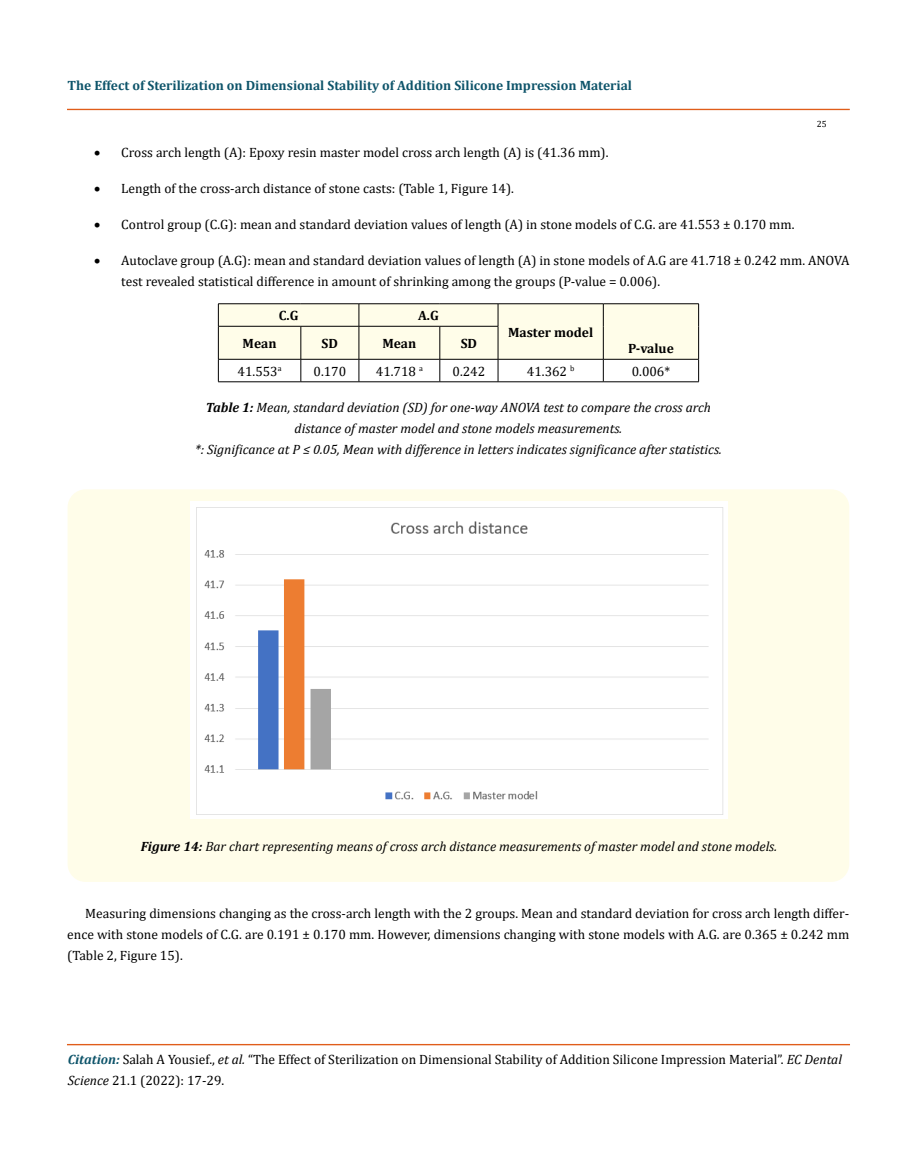
<style>
.page{position:relative;width:917px;height:1154px;background:#fff}
.page>*{position:absolute;margin:0;border:0;box-sizing:border-box;transform-origin:0 0}
.t1{font:13.5px/21px "Cambria";color:#000}
.t2{font:italic 13.5px/21px "Cambria";color:#000;text-align:center}
.t3{font:700 13.5px "Cambria";color:#0e546a}
.t4{font:700 13.5px "Cambria";color:#000}
.t5{font:9px "Cambria";color:#000}
.s1{font-weight:700}
.s2{font-weight:700;font-style:italic;color:#0e546a}
.s3{font-style:italic}
</style>
<div class="page">
<div style="left:67px;top:109px;width:782px;height:1px;border:1px solid #e05d1a"></div>
<div style="left:67px;top:1044px;width:782px;height:1px;border:1px solid #e05d1a"></div>
<hr style="left:218px;top:303px;width:83px;height:1px;background:#000">
<hr style="left:301px;top:303px;width:58px;height:1px;background:#000">
<hr style="left:359px;top:303px;width:81px;height:1px;background:#000">
<hr style="left:440px;top:303px;width:58px;height:1px;background:#000">
<hr style="left:498px;top:303px;width:105px;height:1px;background:#000">
<hr style="left:603px;top:303px;width:95px;height:1px;background:#000">
<svg style="left:218px;top:304px;width:481px;height:77px"></svg>
<hr style="left:218px;top:381px;width:83px;height:1px;background:#000">
<hr style="left:301px;top:381px;width:58px;height:1px;background:#000">
<hr style="left:359px;top:381px;width:81px;height:1px;background:#000">
<hr style="left:440px;top:381px;width:58px;height:1px;background:#000">
<hr style="left:498px;top:381px;width:105px;height:1px;background:#000">
<hr style="left:603px;top:381px;width:95px;height:1px;background:#000">
<div style="left:68px;top:489px;width:781px;height:393px;background:#fffde9;border-radius:18px"></div>
<img style="left:191px;top:502px;width:536px;height:317px">
<p class="t3" style="left:68px;top:76px;width:566px">The Effect of Sterilization on Dimensional Stability of Addition Silicone Impression Material</p>
<p class="t5" style="left:816px;top:118px;width:11px">25</p>
<p class="t1" style="left:94px;top:142px;width:515px">• Cross arch length (A): Epoxy resin master model cross arch length (A) is (41.36 mm).</p>
<p class="t1" style="left:94px;top:178px;width:421px">• Length of the cross-arch distance of stone casts: (Table 1, Figure 14).</p>
<p class="t1" style="left:94px;top:214px;width:701px">• Control group (C.G): mean and standard deviation values of length (A) in stone models of C.G. are 41.553 ± 0.170 mm.</p>
<p class="t1" style="left:121px;top:250px;width:729px;text-indent:-27px">• Autoclave group (A.G): mean and standard deviation values of length (A) in stone models of A.G are 41.718 ± 0.242 mm. ANOVA test revealed statistical difference in amount of shrinking among the groups (P-value = 0.006).</p>
<p class="t4" style="left:279px;top:306px;width:21px">C.G</p>
<p class="t4" style="left:418px;top:306px;width:22px">A.G</p>
<p class="t4" style="left:508px;top:323px;width:87px">Master model</p>
<p class="t4" style="left:242px;top:334px;width:35px">Mean</p>
<p class="t4" style="left:321px;top:334px;width:18px">SD</p>
<p class="t4" style="left:382px;top:334px;width:35px">Mean</p>
<p class="t4" style="left:460px;top:334px;width:18px">SD</p>
<p class="t4" style="left:628px;top:339px;width:47px">P-value</p>
<p class="t1" style="left:237px;top:360px;width:45px">41.553<sup>a</sup></p>
<p class="t1" style="left:313px;top:360px;width:34px">0.170</p>
<p class="t1" style="left:376px;top:360px;width:48px">41.718 <sup>a</sup></p>
<p class="t1" style="left:452px;top:360px;width:34px">0.242</p>
<p class="t1" style="left:527px;top:360px;width:49px">41.362 <sup>b</sup></p>
<p class="t1" style="left:631px;top:360px;width:40px">0.006*</p>
<p class="t2" style="left:195px;top:396px;width:528px"><span class="s1">Table 1:</span> Mean, standard deviation (SD) for one-way ANOVA test to compare the cross arch distance of master model and stone models measurements.<br>*: Significance at P ≤ 0.05, Mean with difference in letters indicates significance after statistics.</p>
<p class="t2" style="left:141px;top:835px;width:638px"><span class="s1">Figure 14:</span> Bar chart representing means of cross arch distance measurements of master model and stone models.</p>
<p class="t1" style="left:67px;top:902px;width:783px;text-align:justify;text-indent:18px">Measuring dimensions changing as the cross-arch length with the 2 groups. Mean and standard deviation for cross arch length differ&shy;ence with stone models of C.G. are 0.191 ± 0.170 mm. However, dimensions changing with stone models with A.G. are 0.365 ± 0.242 mm (Table 2, Figure 15).</p>
<p class="t1" style="left:68px;top:1048px;width:775px"><span class="s2">Citation:</span> Salah A Yousief., <span class="s3">et al.</span> “The Effect of Sterilization on Dimensional Stability of Addition Silicone Impression Material”. <span class="s3">EC Dental<br>Science</span> 21.1 (2022): 17-29.</p>
</div>
